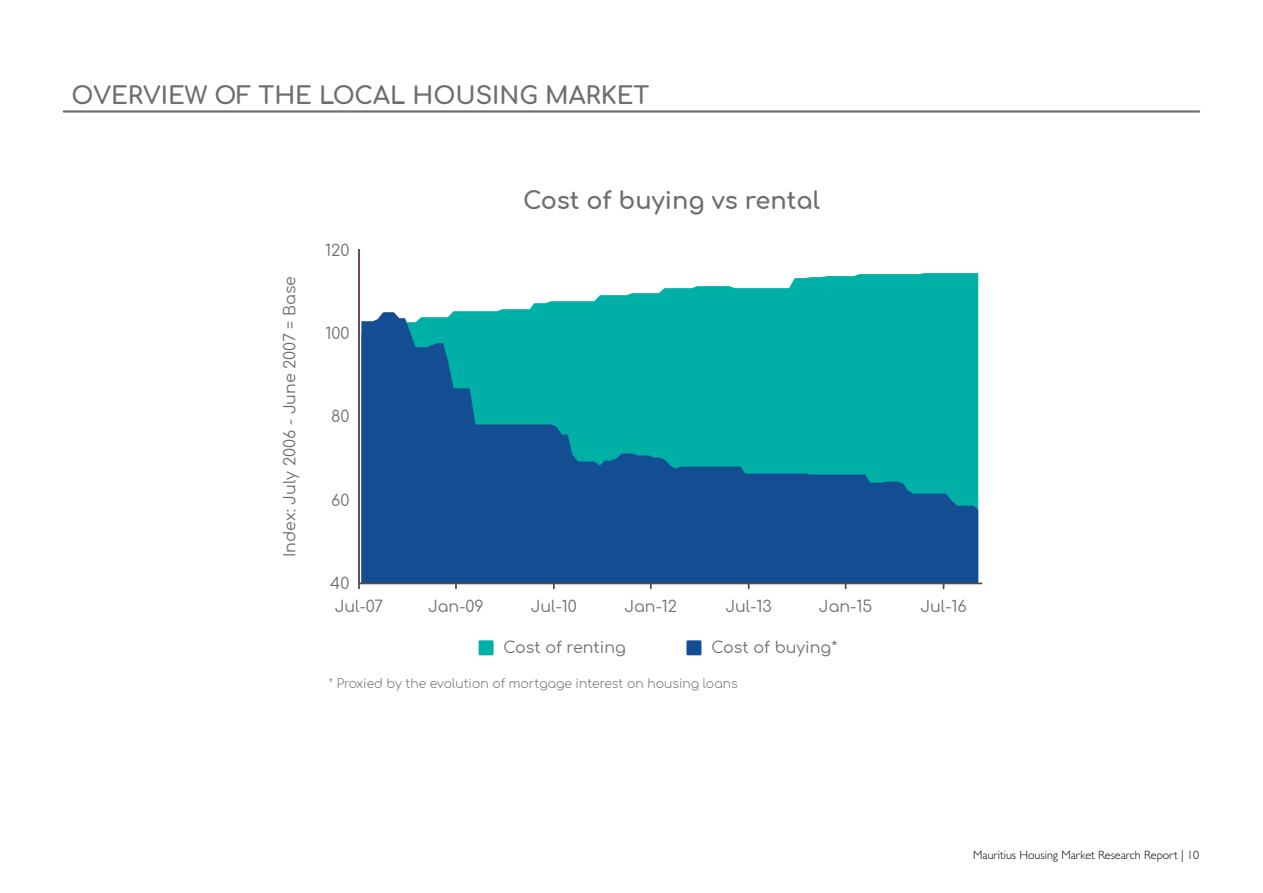
<style>
.page{position:relative;width:1263px;height:893px;background:#fff}
.page>*{position:absolute;margin:0;border:0;box-sizing:border-box;transform-origin:0 0}
.t1{font:700 24px "Comfortaa";color:#6d6e71}
.t2{font:15.9px "Comfortaa";color:#6d6e71}
.t3{font:300 12.3px "Comfortaa";color:#6d6e71}
.t4{font:300 12px "Gill Sans Std";color:#000}
</style>
<div class="page">
<hr style="left:64px;top:110px;width:1135px;height:3px;background:#6d6e71">
<svg style="left:453px;top:273px;width:525px;height:39px;fill:#00afa5"></svg>
<svg style="left:361px;top:312px;width:617px;height:270px;background:#097d9a"></svg>
<hr style="left:358px;top:250px;width:2px;height:333px;background:#5a3450">
<hr style="left:359px;top:582px;width:622px;height:2px;background:#4d4d4f">
<div style="left:479px;top:640px;width:15px;height:15px;background:#00afa5"></div>
<div style="left:686px;top:640px;width:15px;height:15px;background:#124e91"></div>
<h1 class="t1" style="left:72px;top:73px;width:579px">OVERVIEW OF THE LOCAL HOUSING MARKET</h1>
<p class="t2" style="left:275px;top:557px;width:282px;rotate:-90deg">Index: July 2006 - June 2007 = Base</p>
<p class="t2" style="left:325px;top:236px;width:26px">120</p>
<p class="t2" style="left:325px;top:319px;width:26px">100</p>
<p class="t2" style="left:331px;top:402px;width:20px">80</p>
<p class="t2" style="left:331px;top:486px;width:20px">60</p>
<p class="t2" style="left:330px;top:569px;width:21px">40</p>
<h1 class="t1" style="left:523px;top:178px;width:298px">Cost of buying vs rental</h1>
<p class="t2" style="left:428px;top:592px;width:57px">Jan-09</p>
<p class="t2" style="left:531px;top:592px;width:48px">Jul-10</p>
<p class="t2" style="left:624px;top:592px;width:54px">Jan-12</p>
<p class="t2" style="left:725px;top:592px;width:48px">Jul-13</p>
<p class="t2" style="left:819px;top:592px;width:55px">Jan-15</p>
<p class="t2" style="left:920px;top:592px;width:48px">Jul-16</p>
<p class="t2" style="left:503px;top:633px;width:124px">Cost of renting</p>
<p class="t3" style="left:328px;top:672px;width:411px">* Proxied by the evolution of mortgage interest on housing loans</p>
<p class="t2" style="left:335px;top:592px;width:50px">Jul-07</p>
<p class="t2" style="left:711px;top:633px;width:127px">Cost of buying*</p>
<p class="t4" style="left:973px;top:848px;width:227px">Mauritius Housing Market Research Report | 10</p>
</div>
